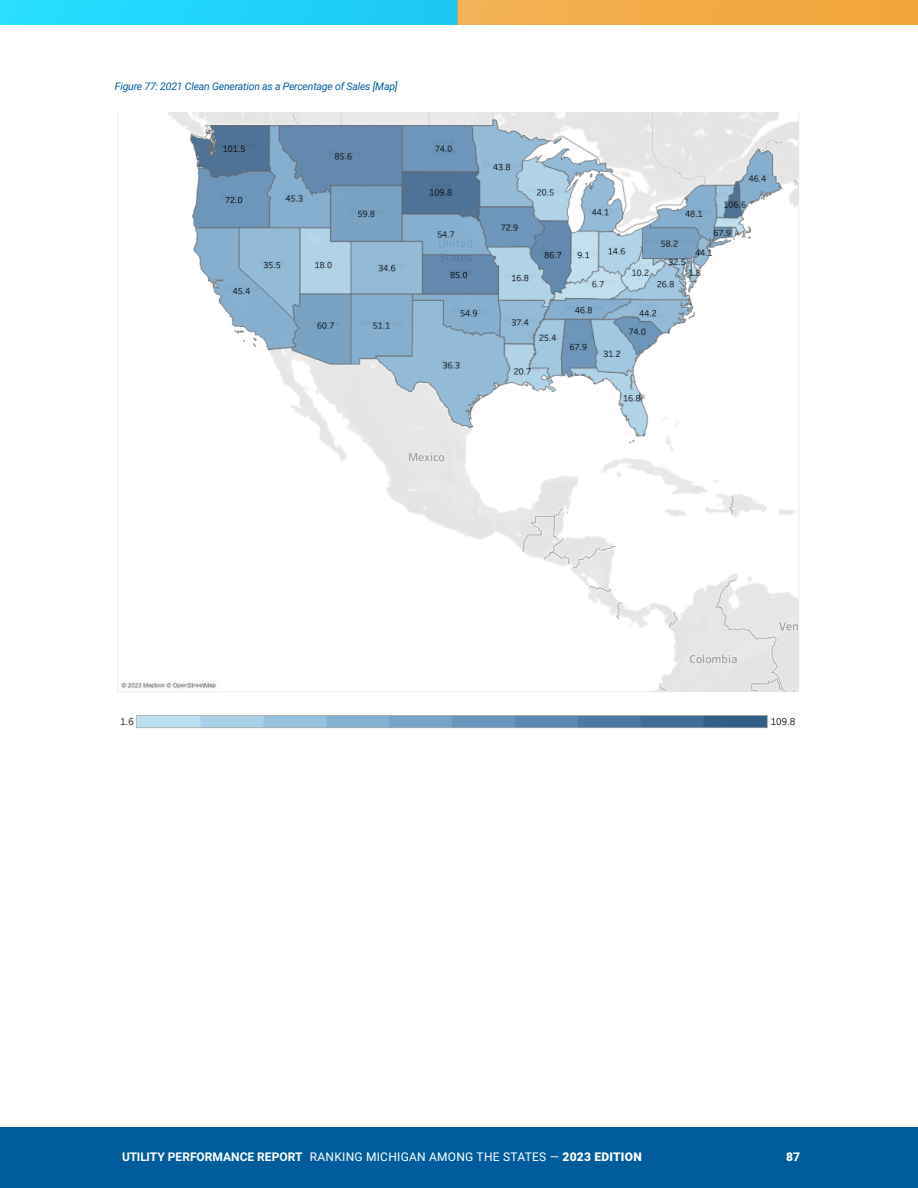
<style>
.page{position:relative;width:918px;height:1188px;background:#fff}
.page>*{position:absolute;margin:0;border:0;box-sizing:border-box;transform-origin:0 0}
.t1{font:12px "Roboto";letter-spacing:.02em;color:#fff}
.t2{font:900 12px "Roboto";color:#fff}
.Figure{font:italic 10.5px "Roboto";letter-spacing:-.02em;color:#005d9d}
.s1{font-weight:700}
.s2{font-weight:900}
</style>
<div class="page">
<div style="left:0;top:1128px;width:918px;height:60px;background:#005d9d"></div>
<img style="left:0;top:0;width:918px;height:25px">
<img style="left:117px;top:113px;width:682px;height:616px">
<p class="Figure" style="left:115px;top:79px;width:284px">Figure 77: 2021 Clean Generation as a Percentage of Sales [Map]</p>
<p class="t1" style="left:122px;top:1149px;width:521px"><span class="s1">UTILITY PERFORMANCE REPORT</span> RANKING MICHIGAN AMONG THE STATES — <span class="s2">2023 EDITION</span></p>
<p class="t2" style="left:786px;top:1149px;width:15px">87</p>
</div>
